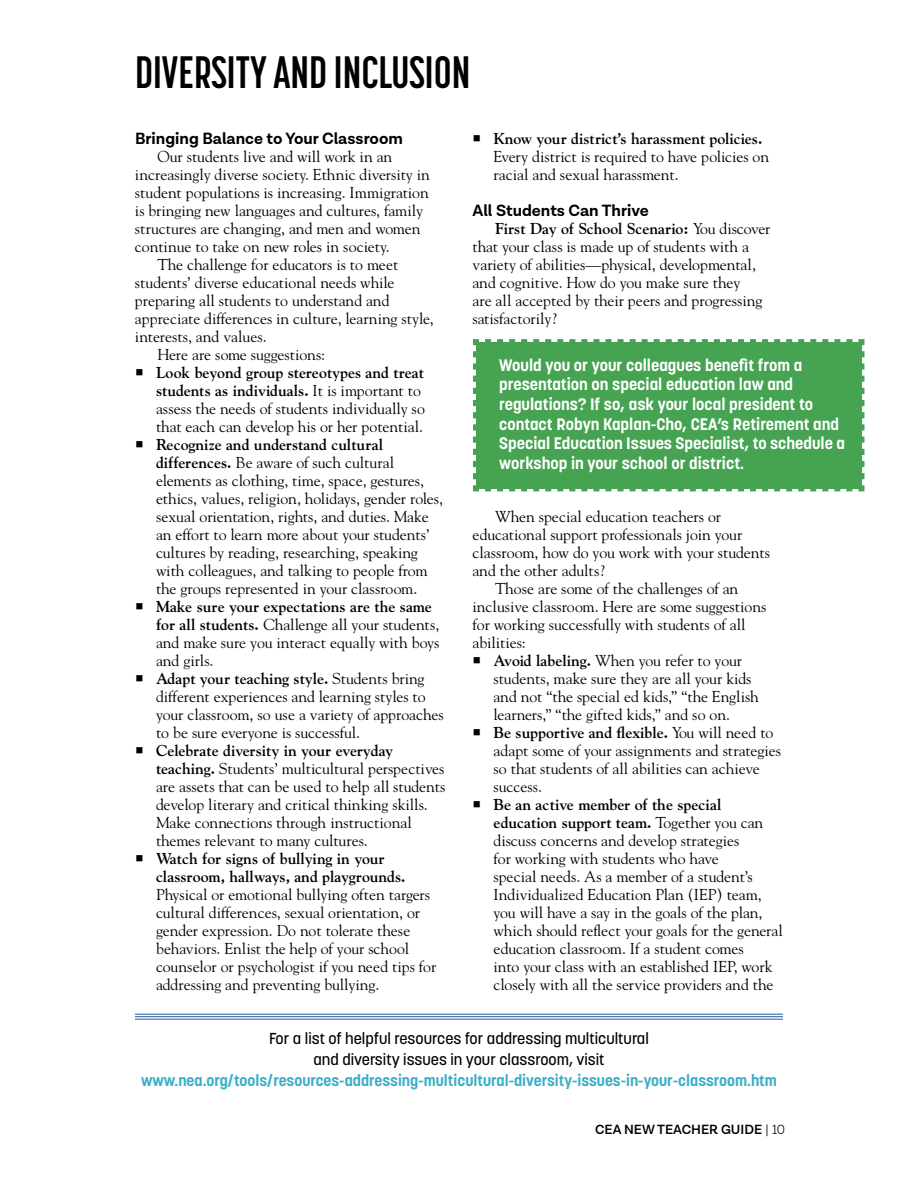
<style>
.page{position:relative;width:918px;height:1188px;background:#fff}
.page>*{position:absolute;margin:0;border:0;box-sizing:border-box;transform-origin:0 0}
.t1{font:700 45px "Korolev Compressed";color:#000}
.t2{font:700 16.5px/19.5px "Korolev";color:#fff}
.t3{font:700 16.5px "Lota Grotesque";color:#000}
.t4{font:15.75px/18px "Goudy";color:#000}
.t5{font:500 15.75px/21px "Korolev";color:#000;text-align:center}
.t6{font:700 15.75px "Korolev";color:#3bafc8}
.t7{font:700 15.75px/18px "Goudy";color:#000}
.t8{font:600 13.5px "Lota Grotesque";color:#000}
.s1{font-weight:700}
.s2{font-weight:300}
</style>
<div class="page">
<div style="left:473px;top:339px;width:392px;height:153px;background:#45a351"></div>
<hr style="left:135px;top:1014px;width:648px;height:1px;background:#225d9c">
<hr style="left:135px;top:1016px;width:648px;height:1px;background:#225d9c">
<hr style="left:135px;top:1019px;width:648px;height:1px;background:#225d9c">
<h1 class="t1" style="left:135px;top:47px;width:337px">DIVERSITY AND INCLUSION</h1>
<p class="t3" style="left:135px;top:129px;width:269px">Bringing Balance to Your Classroom</p>
<p class="t4" style="left:158px;top:147px;width:236px">Our students live and will work in an</p>
<p class="t4" style="left:135px;top:165px;width:297px">increasingly diverse society. Ethnic diversity in</p>
<p class="t4" style="left:135px;top:183px;width:295px">student populations is increasing. Immigration</p>
<p class="t4" style="left:135px;top:201px;width:290px">is bringing new languages and cultures, family</p>
<p class="t4" style="left:135px;top:219px;width:287px">structures are changing, and men and women</p>
<p class="t4" style="left:135px;top:237px;width:256px">continue to take on new roles in society.</p>
<p class="t4" style="left:158px;top:255px;width:242px">The challenge for educators is to meet</p>
<p class="t4" style="left:135px;top:273px;width:261px">students’ diverse educational needs while</p>
<p class="t4" style="left:135px;top:291px;width:256px">preparing all students to understand and</p>
<p class="t4" style="left:135px;top:309px;width:300px">appreciate differences in culture, learning style,</p>
<p class="t4" style="left:135px;top:327px;width:133px">interests, and values.</p>
<p class="t4" style="left:158px;top:345px;width:169px">Here are some suggestions:</p>
<p class="t4" style="left:156px;top:363px;width:270px;text-indent:-21px">○ <span class="s1">Look beyond group stereotypes and treat students as individuals.</span> It is important to assess the needs of students individually so that each can develop his or her potential.</p>
<p class="t4" style="left:156px;top:435px;width:288px;text-indent:-21px">○ <span class="s1">Recognize and understand cultural differences.</span> Be aware of such cultural elements as clothing, time, space, gestures, ethics, values, religion, holidays, gender roles, sexual orientation, rights, and duties. Make an effort to learn more about your students’ cultures by reading, researching, speaking with colleagues, and talking to people from the groups represented in your classroom.</p>
<p class="t4" style="left:156px;top:597px;width:285px;text-indent:-21px">○ <span class="s1">Make sure your expectations are the same for all students.</span> Challenge all your students, and make sure you interact equally with boys and girls.</p>
<p class="t4" style="left:156px;top:669px;width:289px;text-indent:-21px">○ <span class="s1">Adapt your teaching style.</span> Students bring different experiences and learning styles to your classroom, so use a variety of approaches to be sure everyone is successful.</p>
<p class="t4" style="left:156px;top:741px;width:291px;text-indent:-21px">○ <span class="s1">Celebrate diversity in your everyday teaching.</span> Students’ multicultural perspectives are assets that can be used to help all students develop literary and critical thinking skills.<br>Make connections through instructional themes relevant to many cultures.</p>
<p class="t7" style="left:156px;top:849px;width:251px;text-indent:-21px">○ Watch for signs of bullying in your classroom, hallways, and playgrounds.</p>
<p class="t4" style="left:156px;top:885px;width:282px">Physical or emotional bullying often targers cultural differences, sexual orientation, or gender expression. Do not tolerate these behaviors. Enlist the help of your school counselor or psychologist if you need tips for addressing and preventing bullying.</p>
<p class="t4" style="left:493px;top:129px;width:277px;text-indent:-21px">○ <span class="s1">Know your district’s harassment policies.<br></span>Every district is required to have policies on racial and sexual harassment.</p>
<p class="t3" style="left:472px;top:201px;width:178px">All Students Can Thrive</p>
<p class="t4" style="left:472px;top:219px;width:299px;text-indent:23px"><span class="s1">First Day of School Scenario:</span> You discover that your class is made up of students with a variety of abilities—physical, developmental, and cognitive. How do you make sure they<br>are all accepted by their peers and progressing satisfactorily?</p>
<p class="t2" style="left:499px;top:355px;width:347px">Would you or your colleagues benefit from a presentation on special education law and regulations? If so, ask your local president to contact Robyn Kaplan-Cho, CEA’s Retirement and Special Education Issues Specialist, to schedule a workshop in your school or district.</p>
<p class="t4" style="left:495px;top:507px;width:228px">When special education teachers or</p>
<p class="t4" style="left:472px;top:525px;width:271px">educational support professionals join your</p>
<p class="t4" style="left:472px;top:543px;width:299px">classroom, how do you work with your students</p>
<p class="t4" style="left:472px;top:561px;width:134px">and the other adults?</p>
<p class="t4" style="left:495px;top:579px;width:245px">Those are some of the challenges of an</p>
<p class="t4" style="left:472px;top:597px;width:295px">inclusive classroom. Here are some suggestions</p>
<p class="t4" style="left:472px;top:615px;width:274px">for working successfully with students of all</p>
<p class="t4" style="left:472px;top:633px;width:55px">abilities:</p>
<p class="t4" style="left:493px;top:651px;width:267px;text-indent:-21px">○ <span class="s1">Avoid labeling.</span> When you refer to your students, make sure they are all your kids and not “the special ed kids,” “the English learners,” “the gifted kids,” and so on.</p>
<p class="t4" style="left:493px;top:723px;width:289px;text-indent:-21px">○ <span class="s1">Be supportive and flexible.</span> You will need to adapt some of your assignments and strategies so that students of all abilities can achieve success.</p>
<p class="t4" style="left:493px;top:795px;width:291px;text-indent:-21px">○ <span class="s1">Be an active member of the special education support team.</span> Together you can discuss concerns and develop strategies<br>for working with students who have<br>special needs. As a member of a student’s Individualized Education Plan (IEP) team, you will have a say in the goals of the plan, which should reflect your goals for the general education classroom. If a student comes<br>into your class with an established IEP, work closely with all the service providers and the</p>
<p class="t5" style="left:269px;top:1028px;width:381px">For a list of helpful resources for addressing multicultural and diversity issues in your classroom, visit</p>
<p class="t6" style="left:141px;top:1071px;width:637px">www.nea.org/tools/resources-addressing-multicultural-diversity-issues-in-your-classroom.htm</p>
<p class="t8" style="left:595px;top:1122px;width:192px">CEA NEW TEACHER GUIDE <span class="s2">| 10</span></p>
</div>
